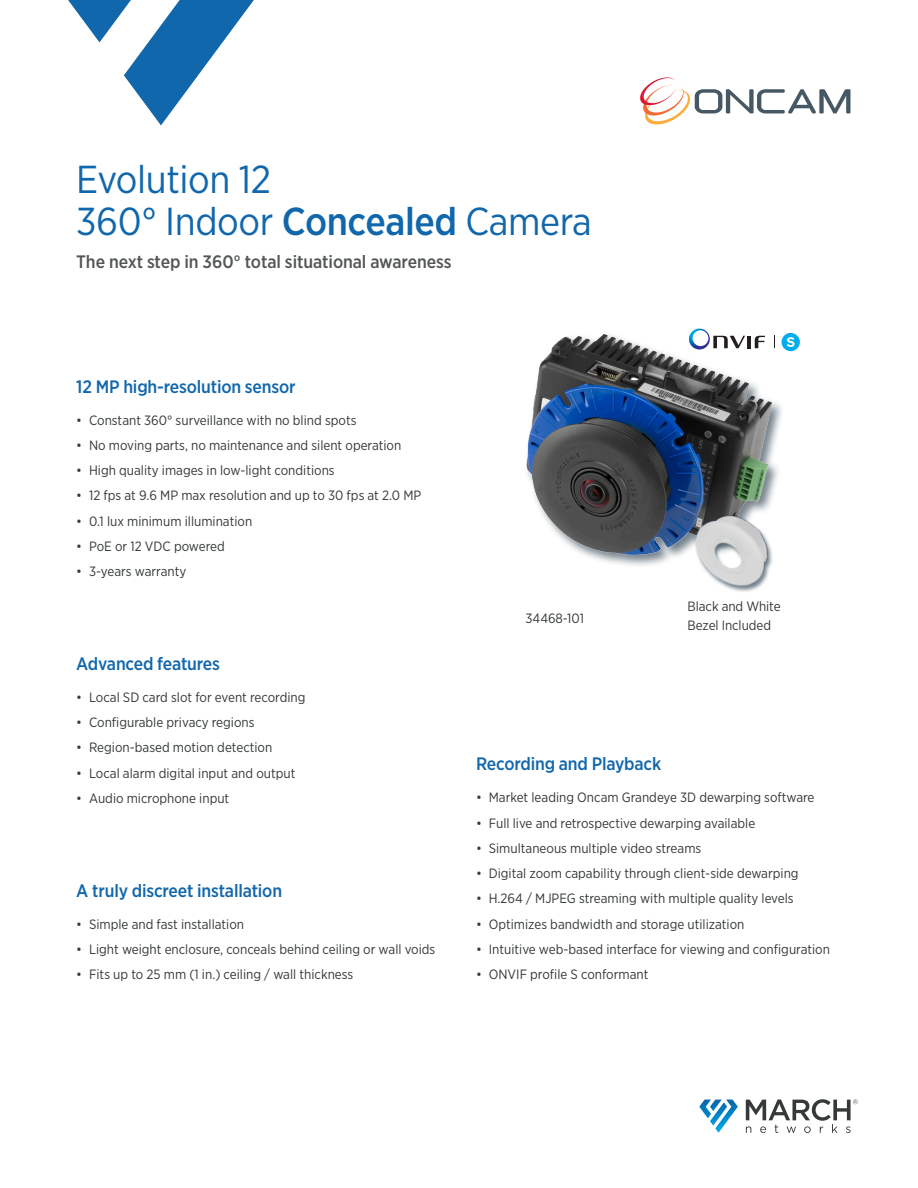
<style>
.page{position:relative;width:918px;height:1188px;background:#fff}
.page>*{position:absolute;margin:0;border:0;box-sizing:border-box;transform-origin:0 0}
.t1{font:39px/42px "Gotham Narrow";letter-spacing:-.01em;color:#1167ac}
.subhead{font:500 18px "Gotham Narrow";letter-spacing:-.01em;color:#1167ac}
.subtitle{font:500 18px "Gotham Narrow";letter-spacing:-.005em;color:#535658}
.Bulleted_List{font:13.5px "Gotham Narrow";color:#35393a}
._9pt_body{font:13.5px "Gotham Narrow";letter-spacing:-.005em;color:#35393a}
.s1{font-weight:500}
</style>
<div class="page">
<svg style="left:68px;top:0;width:186px;height:125px"></svg>
<svg style="left:699px;top:1100px;width:39px;height:33px"></svg>
<svg style="left:746px;top:1099px;width:112px;height:34px"></svg>
<svg style="left:640px;top:77px;width:210px;height:48px"></svg>
<div style="left:782px;top:333px;width:18px;height:18px;background:#00aeef;border-radius:50%"></div>
<svg style="left:787px;top:337px;width:8px;height:10px"></svg>
<div style="left:524px;top:332px;width:261px;height:236px;background:#475865;opacity:.75"></div>
<img style="left:524px;top:328px;width:250px;height:239px">
<img style="left:681px;top:498px;width:104px;height:94px">
<h1 class="t1" style="left:76px;top:158px;width:517px">Evolution 12<br>360° Indoor <span class="s1">Concealed</span> Camera</h1>
<h2 class="subtitle" style="left:76px;top:250px;width:377px">The next step in 360° total situational awareness</h2>
<p class="subhead" style="left:76px;top:375px;width:221px">12 MP high-resolution sensor</p>
<p class="Bulleted_List" style="left:76px;top:411px;width:282px">• Constant 360° surveillance with no blind spots</p>
<p class="Bulleted_List" style="left:76px;top:437px;width:327px">• No moving parts, no maintenance and silent operation</p>
<p class="Bulleted_List" style="left:76px;top:462px;width:260px">• High quality images in low-light conditions</p>
<p class="Bulleted_List" style="left:76px;top:487px;width:347px">• 12 fps at 9.6 MP max resolution and up to 30 fps at 2.0 MP</p>
<p class="Bulleted_List" style="left:76px;top:513px;width:177px">• 0.1 lux minimum illumination</p>
<p class="Bulleted_List" style="left:76px;top:538px;width:150px">• PoE or 12 VDC powered</p>
<p class="Bulleted_List" style="left:76px;top:563px;width:111px">• 3-years warranty</p>
<p class="subhead" style="left:76px;top:652px;width:145px">Advanced features</p>
<p class="Bulleted_List" style="left:76px;top:689px;width:231px">• Local SD card slot for event recording</p>
<p class="Bulleted_List" style="left:76px;top:714px;width:180px">• Configurable privacy regions</p>
<p class="Bulleted_List" style="left:76px;top:739px;width:198px">• Region-based motion detection</p>
<p class="Bulleted_List" style="left:76px;top:765px;width:221px">• Local alarm digital input and output</p>
<p class="Bulleted_List" style="left:76px;top:790px;width:155px">• Audio microphone input</p>
<p class="subhead" style="left:76px;top:879px;width:207px">A truly discreet installation</p>
<p class="Bulleted_List" style="left:76px;top:916px;width:169px">• Simple and fast installation</p>
<p class="Bulleted_List" style="left:76px;top:941px;width:361px">• Light weight enclosure, conceals behind ceiling or wall voids</p>
<p class="Bulleted_List" style="left:76px;top:966px;width:278px">• Fits up to 25 mm (1 in.) ceiling / wall thickness</p>
<p class="_9pt_body" style="left:526px;top:610px;width:60px">34468-101</p>
<p class="_9pt_body" style="left:688px;top:597px;width:95px">Black and White</p>
<p class="_9pt_body" style="left:688px;top:617px;width:85px">Bezel Included</p>
<p class="subhead" style="left:476px;top:753px;width:187px">Recording and Playback</p>
<p class="Bulleted_List" style="left:476px;top:789px;width:340px">• Market leading Oncam Grandeye 3D dewarping software</p>
<p class="Bulleted_List" style="left:476px;top:815px;width:281px">• Full live and retrospective dewarping available</p>
<p class="Bulleted_List" style="left:476px;top:840px;width:227px">• Simultaneous multiple video streams</p>
<p class="Bulleted_List" style="left:476px;top:865px;width:324px">• Digital zoom capability through client-side dewarping</p>
<p class="Bulleted_List" style="left:476px;top:890px;width:319px">• H.264 / MJPEG streaming with multiple quality levels</p>
<p class="Bulleted_List" style="left:476px;top:916px;width:270px">• Optimizes bandwidth and storage utilization</p>
<p class="Bulleted_List" style="left:476px;top:941px;width:355px">• Intuitive web-based interface for viewing and configuration</p>
<p class="Bulleted_List" style="left:476px;top:966px;width:174px">• ONVIF profile S conformant</p>
</div>
